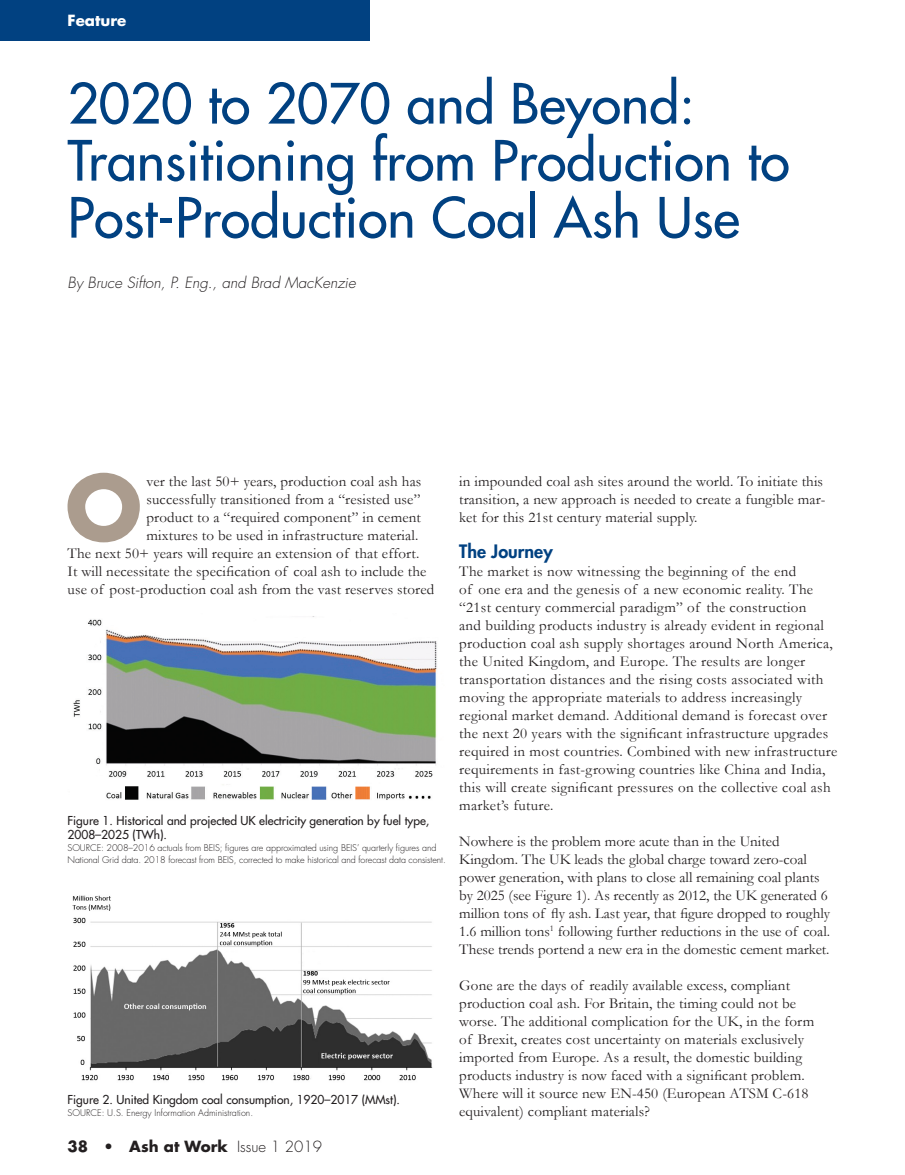
<style>
.page{position:relative;width:905px;height:1175px;background:#fff}
.page>*{position:absolute;margin:0;border:0;box-sizing:border-box;transform-origin:0 0}
.Body__drop_cap{font:700 86.55px "Futura";color:#ab9c8e}
.Ash_Headline_Feature{font:54px/57px "Futura";color:#014181}
.Ash_Subhead{font:800 18px "Futura";color:#014181}
.Ash_Body_-_space_aft{font:15px/18px "Garamond";letter-spacing:.01em;color:#231f20}
.Body__drop_cap-2{font:15px/18px "Garamond";letter-spacing:.01em;color:#231f20}
.Ash_Byline_Feature{font:italic 300 15px "Futura";color:#231f20}
.t1{font:700 15px "Futura";color:#231f20}
.Page_Headline__top_c{font:700 15px "Futura";color:#fff}
.Photo_Caption{font:12px/14.4px "Futura";color:#231f20}
.Photo_Credit{font:300 9px/12px "Futura";letter-spacing:-.01em;color:#231f20}
.s1{font-weight:300}
</style>
<div class="page">
<div style="left:0;top:0;width:369px;height:40px;background:#014181"></div>
<img style="left:73px;top:616px;width:364px;height:184px">
<img style="left:72px;top:895px;width:361px;height:186px">
<p class="Page_Headline__top_c" style="left:68px;top:11px;width:60px">Feature</p>
<p class="Ash_Headline_Feature" style="left:68px;top:75px;width:723px">2020 to 2070 and Beyond:<br>Transitioning from Production to<br>Post-Production Coal Ash Use</p>
<p class="Ash_Byline_Feature" style="left:68px;top:273px;width:290px">By Bruce Sifton, P. Eng., and Brad MacKenzie</p>
<p class="Body__drop_cap" style="left:65px;top:450px;width:78px">O</p>
<p class="Body__drop_cap-2" style="left:146px;top:472px;width:276px">ver the last 50+ years, production coal ash has</p>
<p class="Body__drop_cap-2" style="left:146px;top:490px;width:275px">successfully transitioned from a “resisted use”</p>
<p class="Body__drop_cap-2" style="left:146px;top:508px;width:276px">product to a “required component” in cement</p>
<p class="Body__drop_cap-2" style="left:146px;top:526px;width:271px">mixtures to be used in infrastructure material.</p>
<p class="Body__drop_cap-2" style="left:68px;top:544px;width:351px">The next 50+ years will require an extension of that effort.</p>
<p class="Body__drop_cap-2" style="left:68px;top:562px;width:360px">It will necessitate the specification of coal ash to include the</p>
<p class="Body__drop_cap-2" style="left:68px;top:580px;width:368px">use of post-production coal ash from the vast reserves stored</p>
<p class="Photo_Caption" style="left:68px;top:813px;width:363px">Figure 1. Historical and projected UK electricity generation by fuel type,<br>2008–2025 (TWh).</p>
<p class="Photo_Credit" style="left:68px;top:842px;width:380px">SOURCE: 2008–2016 actuals from BEIS; figures are approximated using BEIS’ quarterly figures and<br>National Grid data. 2018 forecast from BEIS, corrected to make historical and forecast data consistent.</p>
<p class="Photo_Caption" style="left:68px;top:1092px;width:334px">Figure 2. United Kingdom coal consumption, 1920–2017 (MMst).</p>
<p class="Photo_Credit" style="left:68px;top:1107px;width:187px">SOURCE: U.S. Energy Information Administration.</p>
<p class="t1" style="left:68px;top:1136px;width:256px">38 • Ash at Work <span class="s1">Issue 1 2019</span></p>
<p class="Body__drop_cap-2" style="left:459px;top:472px;width:367px">in impounded coal ash sites around the world. To initiate this transition, a new approach is needed to create a fungible mar&shy;ket for this 21st century material supply.</p>
<p class="Ash_Subhead" style="left:459px;top:540px;width:95px">The Journey</p>
<p class="Ash_Body_-_space_aft" style="left:459px;top:562px;width:379px">The market is now witnessing the beginning of the end<br>of one era and the genesis of a new economic reality. The “21st century commercial paradigm” of the construction<br>and building products industry is already evident in regional production coal ash supply shortages around North America, the United Kingdom, and Europe. The results are longer transportation distances and the rising costs associated with moving the appropriate materials to address increasingly regional market demand. Additional demand is forecast over the next 20 years with the significant infrastructure upgrades required in most countries. Combined with new infrastructure requirements in fast-growing countries like China and India, this will create significant pressures on the collective coal ash market’s future.</p>
<p class="Ash_Body_-_space_aft" style="left:459px;top:832px;width:372px">Nowhere is the problem more acute than in the United Kingdom. The UK leads the global charge toward zero-coal power generation, with plans to close all remaining coal plants by 2025 (see Figure 1). As recently as 2012, the UK generated 6 million tons of fly ash. Last year, that figure dropped to roughly 1.6 million tons<sup>1</sup> following further reductions in the use of coal.<br>These trends portend a new era in the domestic cement market.</p>
<p class="Ash_Body_-_space_aft" style="left:459px;top:976px;width:356px">Gone are the days of readily available excess, compliant production coal ash. For Britain, the timing could not be worse. The additional complication for the UK, in the form of Brexit, creates cost uncertainty on materials exclusively imported from Europe. As a result, the domestic building products industry is now faced with a significant problem.<br>Where will it source new EN-450 (European ATSM C-618 equivalent) compliant materials?</p>
</div>
